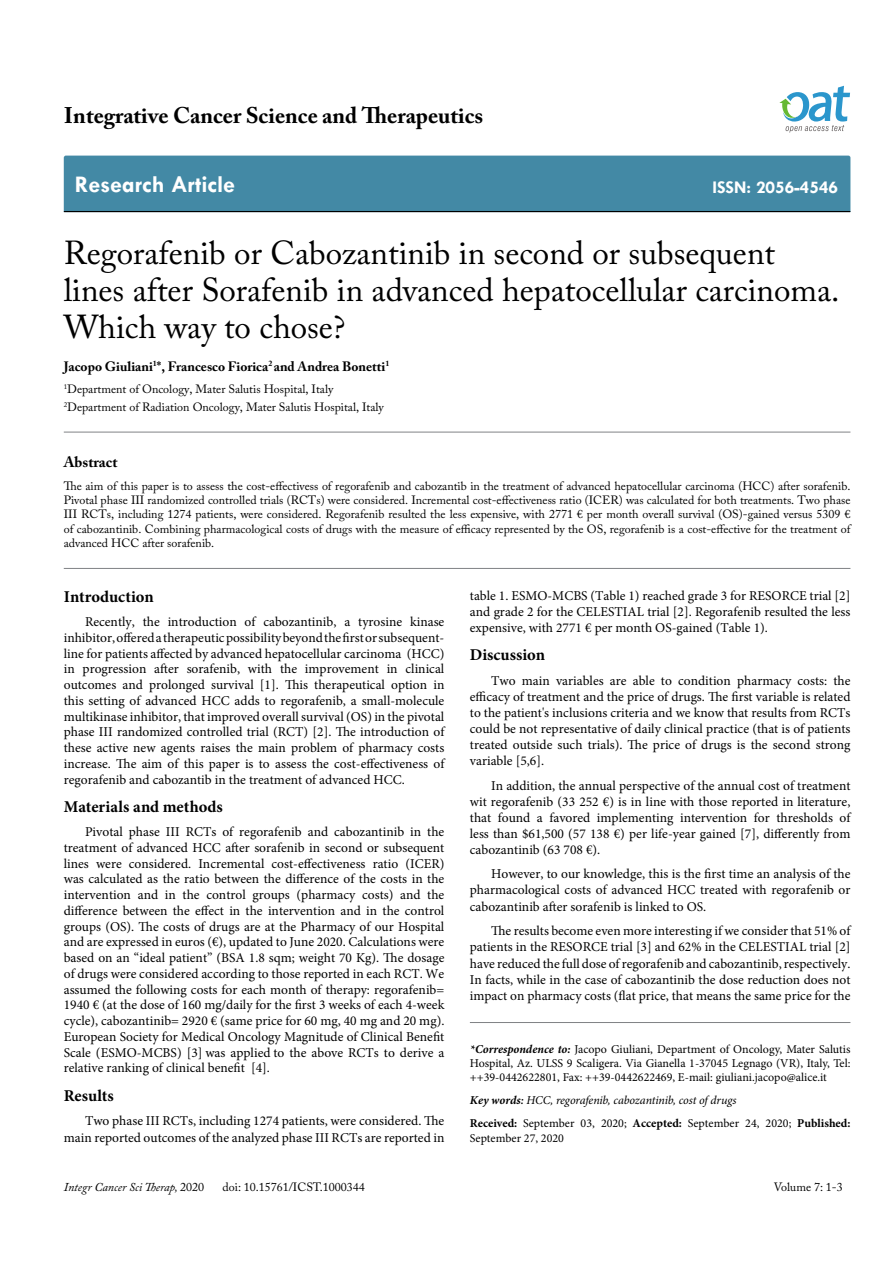
<style>
.page{position:relative;width:893px;height:1263px;background:#fff}
.page>*{position:absolute;margin:0;border:0;box-sizing:border-box;transform-origin:0 0}
.t1{font:33px/37.5px "Adobe Caslon Pro";color:#000}
.t2{font:700 24px "Tw Cen";color:#fff}
.t3{font:700 22.5px "Adobe Caslon Pro";color:#000}
.t4{font:700 18px "Tw Cen";color:#fff}
.t5{font:700 16.5px "Minion Pro";color:#000}
.t6{font:700 15px "Adobe Caslon Pro";color:#000}
.t7{font:13.5px/15.8px "Minion Pro";color:#000;text-align:justify}
.t8{font:700 13.5px "Adobe Caslon Pro";color:#000}
.t9{font:12px/14.4px "Adobe Caslon Pro";color:#000}
.t10{font:12px/14.4px "Minion Pro";color:#000;text-align:justify}
.t11{font:italic 12px/23px "Minion Pro";letter-spacing:-.01em;color:#000}
.t12{font:italic 12px "Adobe Caslon Pro";color:#000}
.s1{font-weight:700;font-style:italic}
.s2{font-weight:700}
.s3{font-weight:600}
.s4{font-weight:700;font-style:normal}
.s5{font-style:normal}
</style>
<div class="page">
<div style="left:64px;top:156px;width:786px;height:55px;background:#4389a5"></div>
<hr style="left:64px;top:211px;width:786px;height:1px;background:#000">
<svg style="left:779px;top:86px;width:71px;height:47px"></svg>
<hr style="left:64px;top:568px;width:786px;height:1px;background:#808285">
<hr style="left:64px;top:432px;width:786px;height:1px;background:#808285">
<hr style="left:470px;top:1022px;width:380px;height:1px;background:#808285">
<h3 class="t3" style="left:64px;top:102px;width:421px">Integrative Cancer Science and Therapeutics</h3>
<h2 class="t2" style="left:75px;top:170px;width:162px">Research Article</h2>
<h3 class="t4" style="left:712px;top:176px;width:127px">ISSN: 2056-4546</h3>
<h1 class="t1" style="left:64px;top:233px;width:777px">Regorafenib or Cabozantinib in second or subsequent lines after Sorafenib in advanced hepatocellular carcinoma.<br>Which way to chose?</h1>
<p class="t8" style="left:64px;top:358px;width:327px">Jacopo Giuliani<sup>1</sup>*, Francesco Fiorica<sup>2</sup> and Andrea Bonetti<sup>1</sup></p>
<p class="t9" style="left:64px;top:380px;width:322px;line-height:18px"><sup>1</sup>Department of Oncology, Mater Salutis Hospital, Italy<br><sup>2</sup>Department of Radiation Oncology, Mater Salutis Hospital, Italy</p>
<p class="t6" style="left:64px;top:453px;width:55px">Abstract</p>
<p class="t9" style="left:64px;top:478px;width:788px;text-align:justify">The aim of this paper is to assess the cost-effectivess of regorafenib and cabozantib in the treatment of advanced hepatocellular carcinoma (HCC) after sorafenib.<br>Pivotal phase III randomized controlled trials (RCTs) were considered. Incremental cost-effectiveness ratio (ICER) was calculated for both treatments. Two phase III RCTs, including 1274 patients, were considered. Regorafenib resulted the less expensive, with 2771 € per month overall survival (OS)-gained versus 5309 € of cabozantinib. Combining pharmacological costs of drugs with the measure of efficacy represented by the OS, regorafenib is a cost-effective for the treatment of advanced HCC after sorafenib.</p>
<p class="t5" style="left:64px;top:585px;width:91px">Introduction</p>
<p class="t7" style="left:64px;top:614px;width:382px;text-indent:21px">Recently, the introduction of cabozantinib, a tyrosine kinase inhibitor, offered a therapeutic possibility beyond the first or subsequent&shy;line for patients affected by advanced hepatocellular carcinoma (HCC) in progression after sorafenib, with the improvement in clinical outcomes and prolonged survival [1]. This therapeutical option in this setting of advanced HCC adds to regorafenib, a small-molecule multikinase inhibitor, that improved overall survival (OS) in the pivotal phase III randomized controlled trial (RCT) [2]. The introduction of these active new agents raises the main problem of pharmacy costs increase. The aim of this paper is to assess the cost-effectiveness of regorafenib and cabozantib in the treatment of advanced HCC.</p>
<p class="t5" style="left:64px;top:795px;width:161px">Materials and methods</p>
<p class="t7" style="left:64px;top:824px;width:382px;text-indent:21px">Pivotal phase III RCTs of regorafenib and cabozantinib in the treatment of advanced HCC after sorafenib in second or subsequent lines were considered. Incremental cost-effectiveness ratio (ICER) was calculated as the ratio between the difference of the costs in the intervention and in the control groups (pharmacy costs) and the difference between the effect in the intervention and in the control groups (OS). The costs of drugs are at the Pharmacy of our Hospital and are expressed in euros (€), updated to June 2020. Calculations were based on an “ideal patient” (BSA 1.8 sqm; weight 70 Kg). The dosage of drugs were considered according to those reported in each RCT. We assumed the following costs for each month of therapy: regorafenib= 1940 € (at the dose of 160 mg/daily for the first 3 weeks of each 4-week cycle), cabozantinib= 2920 € (same price for 60 mg, 40 mg and 20 mg).<br>European Society for Medical Oncology Magnitude of Clinical Benefit Scale (ESMO-MCBS) [3] was applied to the above RCTs to derive a relative ranking of clinical benefit [4].</p>
<p class="t5" style="left:64px;top:1084px;width:52px">Results</p>
<p class="t7" style="left:64px;top:1113px;width:382px;line-height:16.2px;text-align:right">Two phase III RCTs, including 1274 patients, were considered. The main reported outcomes of the analyzed phase III RCTs are reported in</p>
<p class="t7" style="left:470px;top:587px;width:382px;line-height:16.2px">table 1. ESMO-MCBS (Table 1) reached grade 3 for RESORCE trial [2] and grade 2 for the CELESTIAL trial [2]. Regorafenib resulted the less expensive, with 2771 € per month OS-gained (Table 1).</p>
<p class="t5" style="left:470px;top:643px;width:77px">Discussion</p>
<p class="t7" style="left:470px;top:672px;width:382px;text-indent:21px">Two main variables are able to condition pharmacy costs: the efficacy of treatment and the price of drugs. The first variable is related to the patient's inclusions criteria and we know that results from RCTs could be not representative of daily clinical practice (that is of patients treated outside such trials). The price of drugs is the second strong variable [5,6].</p>
<p class="t7" style="left:470px;top:777px;width:382px;text-indent:21px">In addition, the annual perspective of the annual cost of treatment wit regorafenib (33 252 €) is in line with those reported in literature, that found a favored implementing intervention for thresholds of less than $61,500 (57 138 €) per life-year gained [7], differently from cabozantinib (63 708 €).</p>
<p class="t7" style="left:470px;top:866px;width:382px;text-indent:21px">However, to our knowledge, this is the first time an analysis of the pharmacological costs of advanced HCC treated with regorafenib or cabozantinib after sorafenib is linked to OS.</p>
<p class="t7" style="left:470px;top:923px;width:382px;line-height:16.2px;text-indent:21px">The results become even more interesting if we consider that 51% of patients in the RESORCE trial [3] and 62% in the CELESTIAL trial [2] have reduced the full dose of regorafenib and cabozantinib, respectively.<br>In facts, while in the case of cabozantinib the dose reduction does not impact on pharmacy costs (flat price, that means the same price for the</p>
<p class="t10" style="left:470px;top:1041px;width:382px"><span class="s1">*Correspondence to:</span> Jacopo Giuliani, Department of Oncology, Mater Salutis Hospital, Az. ULSS 9 Scaligera. Via Gianella 1-37045 Legnago (VR), Italy, Tel: ++39-0442622801, Fax: ++39-0442622469, E-mail: giuliani.jacopo@alice.it</p>
<p class="t11" style="left:470px;top:1089px;width:382px"><span class="s2">Key words</span><span class="s3">:</span> HCC, regorafenib, cabozantinib, cost of drugs<br><span class="s4">Received:</span> <span class="s5">September 03, 2020;</span> <span class="s4">Accepted:</span> <span class="s5">September 24, 2020;</span> <span class="s4">Published:</span></p>
<p class="t10" style="left:470px;top:1130px;width:96px">September 27, 2020</p>
<p class="t12" style="left:64px;top:1180px;width:142px">Integr Cancer Sci Therap, <span class="s5">2020</span></p>
<p class="t9" style="left:223px;top:1180px;width:144px">doi: 10.15761/ICST.1000344</p>
<p class="t9" style="left:774px;top:1180px;width:71px">Volume 7: 1-3</p>
</div>
